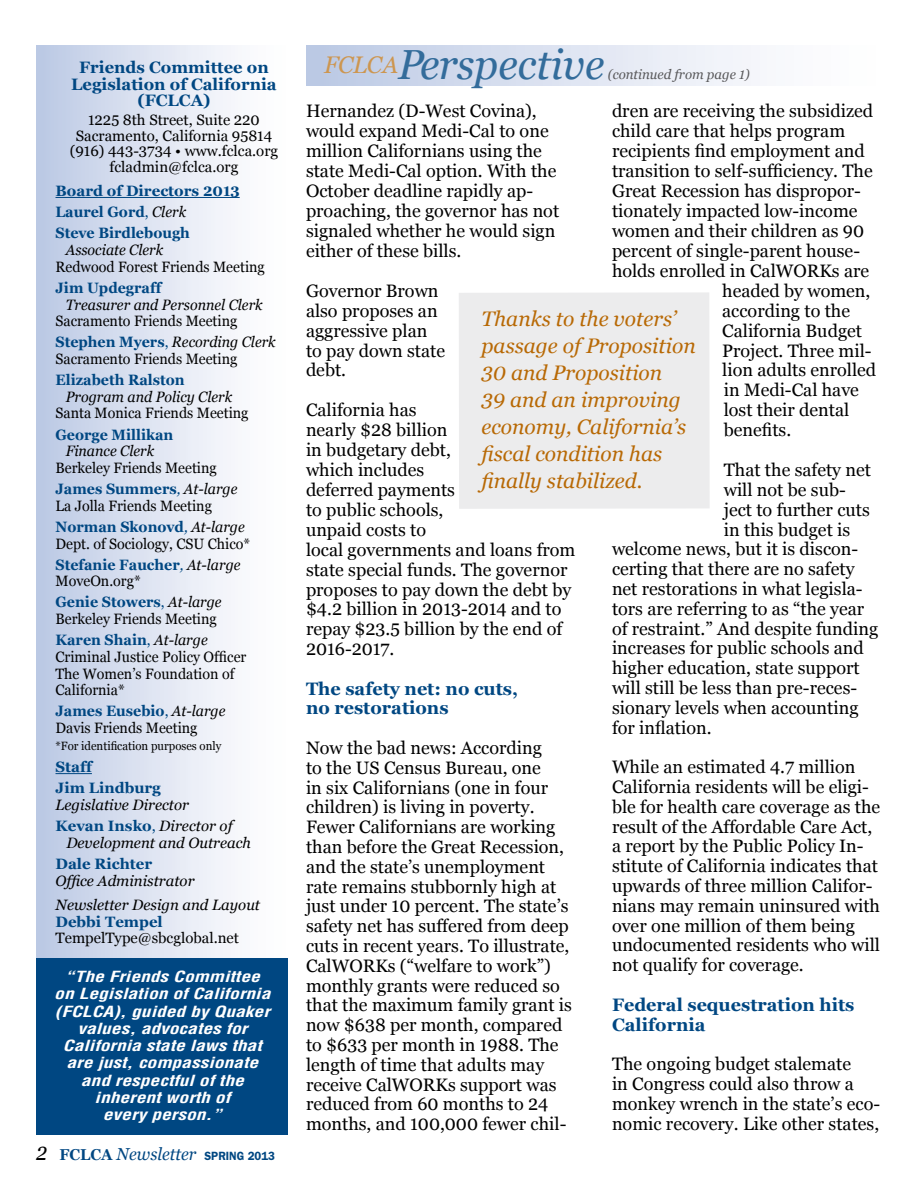
<style>
.page{position:relative;width:918px;height:1188px;background:#fff}
.page>*{position:absolute;margin:0;border:0;box-sizing:border-box;transform-origin:0 0}
.t1{font:italic 42px "Georgia";color:#336c9b}
.t2{font:italic 21px/27px "Georgia";color:#b86905}
.t3{font:18px/19.8px "Georgia";color:#000}
.t4{font:700 18px/19.8px "Georgia";color:#004782}
.t5{font:italic 17.25px "Georgia";color:#004782;scale:.95 1}
.t6{font:700 16.5px/16.5px "Georgia";color:#004782;text-align:center}
.t7{font:15px/21.1px "Georgia";color:#000;scale:.95 1}
.t8{font:italic 700 condensed 15px/17.2px "Helvetica";color:#fff;text-align:center;scale:1.3 1}
.t9{font:15px/15.8px "Georgia";color:#000;text-align:center}
.t10{font:italic 15px/21.1px "Georgia";color:#000}
.t11{font:700 15px/21.1px "Georgia";color:#004782}
.t12{font:700 15px/21.1px "Georgia";color:#004782;scale:.95 1}
.t13{font:italic 15px "Georgia";color:#000;scale:.95 1}
.t14{font:italic 13.5px "Georgia";color:#58585a}
.t15{font:12px "Georgia";color:#000;scale:.95 1}
.s1{font-weight:400}
.s2{font-weight:400;font-style:italic;color:#000}
.s3{font-weight:700;color:#004782}
.s4{color:#004782}
.s5{font-style:italic}
.s6{font-style:italic;color:#004782}
.s7{font-weight:400;color:#000}
.s8{font-weight:700;font-style:normal;color:#004782}
.s9{font-style:normal;color:#004782}
.s10{font-size:21px;color:#000}
.s11{font-weight:700;font-style:normal;font-size:15.75px}
.s12{font-family:"Franklin Gothic";font-weight:600;font-style:normal;font-size:12px}
.s13{font-size:24px;color:#cd9650}
</style>
<div class="page">
<div style="left:36px;top:957px;width:252px;height:178px;background:#004782"></div>
<div style="left:36px;top:45px;width:252px;height:913px;background:linear-gradient(to right,#bdcae5,#fff)"></div>
<hr style="left:56px;top:197px;width:184px;height:1px;background:#004782">
<hr style="left:56px;top:773px;width:36px;height:1px;background:#004782">
<div style="left:306px;top:45px;width:576px;height:41px;background:linear-gradient(to right,#bdcae5,#fff)"></div>
<div style="left:459px;top:292px;width:251px;height:217px;background:#ececed"></div>
<p class="t6" style="left:71px;top:59px;width:207px">Friends Committee on<br>Legislation of California (FCLCA)</p>
<p class="t9" style="left:70px;top:112px;width:210px">1225 8th Street, Suite 220<br>Sacramento, California 95814 (916) 443-3734 • www.fclca.org fcladmin@fclca.org</p>
<p class="t11" style="left:56px;top:180px;width:186px">Board of Directors 2013<br>Laurel Gord<span class="s1">,</span> <span class="s2">Clerk<br></span>Steve Birdlebough</p>
<p class="t13" style="left:66px;top:241px;width:104px">Associate Clerk</p>
<p class="t7" style="left:56px;top:256px;width:222px">Redwood Forest Friends Meeting</p>
<p class="t12" style="left:56px;top:277px;width:113px">Jim Updegraff</p>
<p class="t13" style="left:66px;top:296px;width:209px">Treasurer and Personnel Clerk</p>
<p class="t7" style="left:56px;top:310px;width:233px">Sacramento Friends Meeting<br><span class="s3">Stephen Myers</span><span class="s4">,</span> <span class="s5">Recording Clerk</span></p>
<p class="t7" style="left:56px;top:348px;width:193px">Sacramento Friends Meeting</p>
<p class="t12" style="left:56px;top:369px;width:137px">Elizabeth Ralston</p>
<p class="t13" style="left:66px;top:388px;width:177px">Program and Policy Clerk</p>
<p class="t7" style="left:56px;top:403px;width:205px">Santa Monica Friends Meeting</p>
<p class="t12" style="left:56px;top:424px;width:126px">George Millikan</p>
<p class="t13" style="left:66px;top:443px;width:95px">Finance Clerk</p>
<p class="t7" style="left:56px;top:457px;width:193px">Berkeley Friends Meeting<br><span class="s3">James Summers</span><span class="s6">,</span> <span class="s5">At-large</span></p>
<p class="t7" style="left:56px;top:495px;width:201px">La Jolla Friends Meeting<br><span class="s3">Norman Skonovd</span><span class="s6">,</span> <span class="s5">At-large</span></p>
<p class="t7" style="left:56px;top:533px;width:207px">Dept. of Sociology, CSU Chico*<br><span class="s3">Stefanie Faucher</span><span class="s6">,</span> <span class="s5">At-large</span></p>
<p class="t12" style="left:56px;top:571px;width:176px"><span class="s7">MoveOn.org*<br></span>Genie Stowers<span class="s1">,</span> <span class="s2">At-large</span></p>
<p class="t7" style="left:56px;top:608px;width:171px">Berkeley Friends Meeting<br><span class="s3">Karen Shain</span><span class="s4">,</span> <span class="s5">At-large</span></p>
<p class="t7" style="left:56px;top:648px;width:202px;line-height:16.6px">Criminal Justice Policy Officer<br>The Women’s Foundation of<br>California*</p>
<p class="t7" style="left:56px;top:703px;width:180px;line-height:16.6px"><span class="s3">James Eusebio</span><span class="s4">,</span> <span class="s5">At-large<br></span>Davis Friends Meeting</p>
<p class="t15" style="left:56px;top:739px;width:176px">*For identification purposes only</p>
<p class="t11" style="left:56px;top:757px;width:107px">Staff<br>Jim Lindburg</p>
<p class="t10" style="left:56px;top:794px;width:179px">Legislative Director<br><span class="s8">Kevan Insko</span><span class="s9">,</span> Director of</p>
<p class="t10" style="left:66px;top:832px;width:186px">Development and Outreach</p>
<p class="t11" style="left:56px;top:853px;width:98px">Dale Richter</p>
<p class="t10" style="left:56px;top:868px;width:206px;line-height:24.2px">Office Administrator<br>Newsletter Design and Layout</p>
<p class="t11" style="left:56px;top:911px;width:109px">Debbi Tempel</p>
<p class="t9" style="left:56px;top:930px;width:185px">TempelType@sbcglobal.net</p>
<p class="t8" style="left:54px;top:968px;width:168px">“The Friends Committee on Legislation of California (FCLCA), guided by Quaker values, advocates for<br>California state laws that are just, compassionate and respectful of the inherent worth of<br>every person.”</p>
<p class="t5" style="left:36px;top:1144px;width:253px"><span class="s10">2</span> <span class="s11">FCLCA</span> Newsletter <span class="s12">SPRING 2013</span></p>
<h1 class="t1" style="left:324px;top:41px;width:282px"><span class="s13">FCLCA</span>Perspective</h1>
<p class="t14" style="left:608px;top:67px;width:144px">(continued from page 1)</p>
<p class="t3" style="left:306px;top:101px;width:255px">Hernandez (D-West Covina), would expand Medi-Cal to one million Californians using the state Medi-Cal option. With the<br>October deadline rapidly ap&shy;proaching, the governor has not signaled whether he would sign either of these bills.</p>
<p class="t3" style="left:306px;top:280px;width:141px">Governor Brown also proposes an aggressive plan to pay down state debt.</p>
<p class="t3" style="left:306px;top:400px;width:271px">California has<br>nearly $28 billion<br>in budgetary debt,<br>which includes<br>deferred payments<br>to public schools,<br>unpaid costs to<br>local governments and loans from state special funds. The governor proposes to pay down the debt by $4.2 billion in 2013-2014 and to repay $23.5 billion by the end of<br>2016-2017.</p>
<p class="t4" style="left:306px;top:678px;width:214px">The safety net: no cuts, no restorations</p>
<p class="t3" style="left:306px;top:738px;width:267px">Now the bad news: According<br>to the US Census Bureau, one<br>in six Californians (one in four children) is living in poverty.<br>Fewer Californians are working than before the Great Recession, and the state’s unemployment rate remains stubbornly high at just under 10 percent. The state’s safety net has suffered from deep cuts in recent years. To illustrate,<br>CalWORKs (“welfare to work”) monthly grants were reduced so that the maximum family grant is now $638 per month, compared to $633 per month in 1988. The length of time that adults may receive CalWORKs support was reduced from 60 months to 24 months, and 100,000 fewer chil-</p>
<p class="t3" style="left:612px;top:101px;width:263px">dren are receiving the subsidized</p>
<p class="t3" style="left:612px;top:121px;width:235px">child care that helps program</p>
<p class="t3" style="left:612px;top:141px;width:254px">recipients find employment and</p>
<p class="t3" style="left:612px;top:161px;width:262px">transition to self-sufficiency. The</p>
<p class="t3" style="left:612px;top:181px;width:250px">Great Recession has dispropor-</p>
<p class="t3" style="left:612px;top:201px;width:247px">tionately impacted low-income</p>
<p class="t3" style="left:612px;top:221px;width:254px">women and their children as 90</p>
<p class="t3" style="left:612px;top:241px;width:250px">percent of single-parent house-</p>
<p class="t3" style="left:612px;top:261px;width:259px">holds enrolled in CalWORKs are</p>
<p class="t3" style="left:722px;top:281px;width:150px">headed by women,</p>
<p class="t3" style="left:722px;top:300px;width:129px">according to the</p>
<p class="t3" style="left:722px;top:320px;width:141px">California Budget</p>
<p class="t3" style="left:722px;top:340px;width:151px">Project. Three mil-</p>
<p class="t3" style="left:722px;top:360px;width:156px">lion adults enrolled</p>
<p class="t3" style="left:724px;top:380px;width:137px">in Medi-Cal have</p>
<p class="t3" style="left:724px;top:400px;width:127px">lost their dental</p>
<p class="t3" style="left:724px;top:420px;width:69px">benefits.</p>
<p class="t3" style="left:724px;top:460px;width:149px">That the safety net</p>
<p class="t3" style="left:724px;top:480px;width:124px">will not be sub-</p>
<p class="t3" style="left:724px;top:500px;width:148px">ject to further cuts</p>
<p class="t3" style="left:724px;top:519px;width:128px">in this budget is</p>
<p class="t3" style="left:612px;top:539px;width:248px">welcome news, but it is discon-</p>
<p class="t3" style="left:612px;top:559px;width:244px">certing that there are no safety</p>
<p class="t3" style="left:612px;top:579px;width:252px">net restorations in what legisla-</p>
<p class="t3" style="left:612px;top:599px;width:254px">tors are referring to as “the year</p>
<p class="t3" style="left:612px;top:618px;width:268px">of restraint.” And despite funding</p>
<p class="t3" style="left:612px;top:638px;width:253px">increases for public schools and</p>
<p class="t3" style="left:612px;top:658px;width:249px">higher education, state support</p>
<p class="t3" style="left:612px;top:678px;width:247px">will still be less than pre-reces-</p>
<p class="t3" style="left:612px;top:698px;width:248px">sionary levels when accounting</p>
<p class="t3" style="left:612px;top:717px;width:101px">for inflation.</p>
<p class="t3" style="left:612px;top:757px;width:270px">While an estimated 4.7 million<br>California residents will be eligi&shy;ble for health care coverage as the result of the Affordable Care Act, a report by the Public Policy In&shy;stitute of California indicates that upwards of three million Califor&shy;nians may remain uninsured with over one million of them being undocumented residents who will not qualify for coverage.</p>
<p class="t4" style="left:612px;top:995px;width:244px">Federal sequestration hits<br>California</p>
<p class="t3" style="left:612px;top:1054px;width:270px">The ongoing budget stalemate<br>in Congress could also throw a monkey wrench in the state’s eco&shy;nomic recovery. Like other states,</p>
<p class="t2" style="left:482px;top:306px;width:216px">Thanks to the voters’ passage of Proposition<br>30 and Proposition<br>39 and an improving economy, California’s fiscal condition has finally stabilized.</p>
</div>
